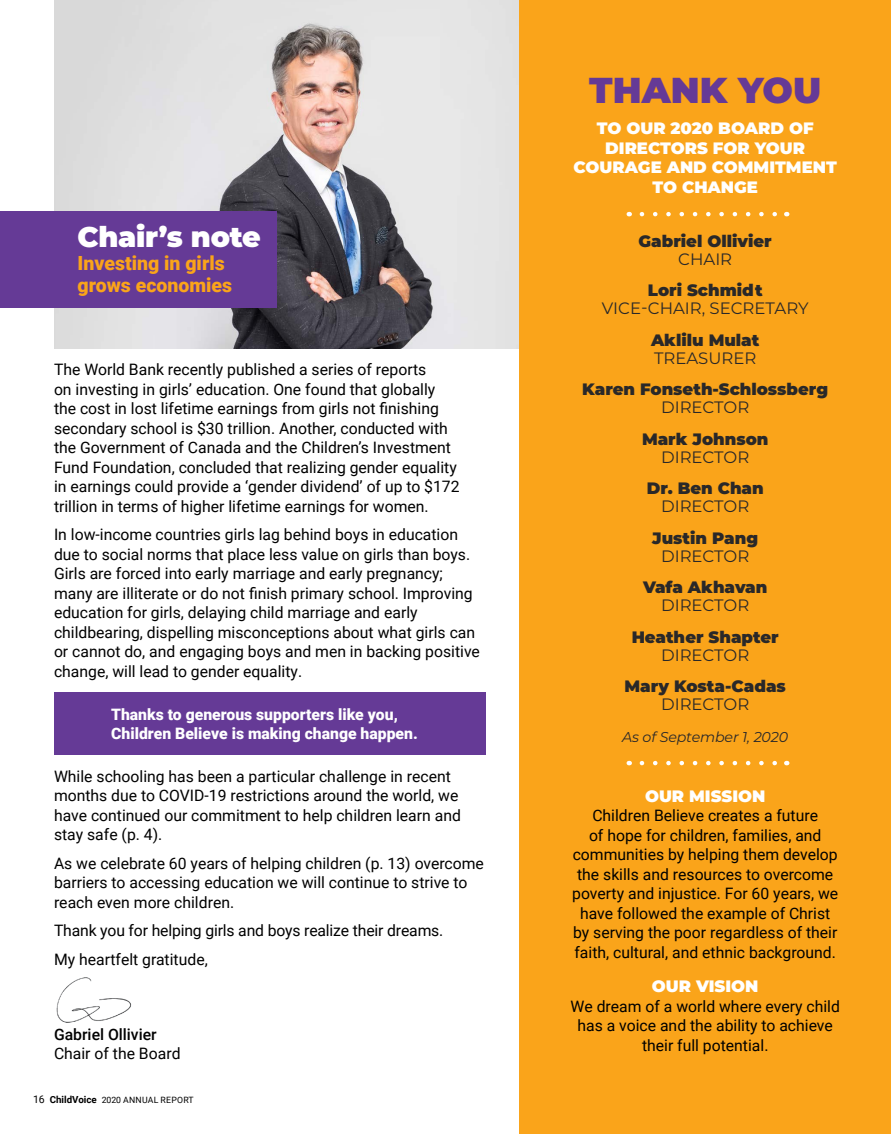
<style>
.page{position:relative;width:891px;height:1134px;background:#fff}
.page>*{position:absolute;margin:0;border:0;box-sizing:border-box;transform-origin:0 0}
.t1{font:900 36px "Montserrat";color:#653a96}
.t2{font:900 28.5px "Montserrat";letter-spacing:-.01em;color:#fff}
.t3{font:900 19.5px/22.5px "Roboto";color:#faa41a}
.t4{font:900 16.5px "Montserrat";color:#292829}
.t5{font:16.5px "Montserrat";color:#292829}
.t6{font:900 16.5px/19.5px "Montserrat";color:#fff;text-align:center}
.t7{font:15.75px/19.5px "Roboto";color:#000}
.t8{font:900 15.75px/19.5px "Roboto";color:#fff}
.t9{font:500 15.75px "Roboto";color:#000}
.t10{font:italic 14.25px "Montserrat";letter-spacing:-.01em;color:#292829}
.t11{font:8.7px "Roboto";letter-spacing:.03em;color:#000}
.s1{font-size:10.5px}
.s2{font-weight:700;font-size:9.75px}
</style>
<div class="page">
<img style="left:54px;top:0;width:465px;height:349px">
<div style="left:54px;top:692px;width:432px;height:63px;background:#653a96"></div>
<div style="left:0;top:211px;width:277px;height:96px;background:#653a96"></div>
<div style="left:519px;top:0;width:372px;height:1134px;background:#faa41a"></div>
<svg style="left:642px;top:212px;width:135px;height:4px"></svg>
<svg style="left:642px;top:761px;width:135px;height:4px"></svg>
<img style="left:56px;top:977px;width:76px;height:46px">
<h2 class="t2" style="left:78px;top:216px;width:185px">Chair’s note</h2>
<p class="t3" style="left:78px;top:251px;width:156px">Investing in girls grows economies</p>
<p class="t7" style="left:54px;top:359px;width:407px">The World Bank recently published a series of reports<br>on investing in girls’ education. One found that globally the cost in lost lifetime earnings from girls not finishing secondary school is $30 trillion. Another, conducted with the Government of Canada and the Children’s Investment Fund Foundation, concluded that realizing gender equality in earnings could provide a ‘gender dividend’ of up to $172 trillion in terms of higher lifetime earnings for women.</p>
<p class="t7" style="left:54px;top:524px;width:428px">In low-income countries girls lag behind boys in education due to social norms that place less value on girls than boys.<br>Girls are forced into early marriage and early pregnancy; many are illiterate or do not finish primary school. Improving education for girls, delaying child marriage and early childbearing, dispelling misconceptions about what girls can or cannot do, and engaging boys and men in backing positive change, will lead to gender equality.</p>
<p class="t8" style="left:111px;top:704px;width:308px">Thanks to generous supporters like you,<br>Children Believe is making change happen.</p>
<p class="t7" style="left:54px;top:766px;width:408px">While schooling has been a particular challenge in recent months due to COVID-19 restrictions around the world, we have continued our commitment to help children learn and stay safe (p. 4).</p>
<p class="t7" style="left:54px;top:853px;width:431px">As we celebrate 60 years of helping children (p. 13) overcome barriers to accessing education we will continue to strive to reach even more children.</p>
<p class="t7" style="left:54px;top:916px;width:391px;line-height:28.5px">Thank you for helping girls and boys realize their dreams.<br>My heartfelt gratitude,</p>
<p class="t9" style="left:54px;top:1023px;width:104px">Gabriel Ollivier</p>
<p class="t7" style="left:54px;top:1043px;width:128px">Chair of the Board</p>
<p class="t11" style="left:33px;top:1094px;width:162px"><span class="s1">16</span> <span class="s2">ChildVoice</span> 2020 ANNUAL REPORT</p>
<h1 class="t1" style="left:589px;top:63px;width:234px">THANK YOU</h1>
<p class="t6" style="left:574px;top:118px;width:265px">TO OUR 2020 BOARD OF<br>DIRECTORS FOR YOUR<br>COURAGE AND COMMITMENT<br>TO CHANGE</p>
<p class="t4" style="left:639px;top:229px;width:135px">Gabriel Ollivier</p>
<p class="t5" style="left:678px;top:248px;width:56px">CHAIR</p>
<p class="t4" style="left:648px;top:278px;width:116px">Lori Schmidt</p>
<p class="t5" style="left:602px;top:297px;width:208px">VICE-CHAIR, SECRETARY</p>
<p class="t4" style="left:651px;top:328px;width:110px">Aklilu Mulat</p>
<p class="t5" style="left:654px;top:347px;width:104px">TREASURER</p>
<p class="t4" style="left:582px;top:377px;width:247px">Karen Fonseth-Schlossberg</p>
<p class="t5" style="left:661px;top:396px;width:90px">DIRECTOR</p>
<p class="t4" style="left:642px;top:427px;width:128px">Mark Johnson</p>
<p class="t5" style="left:661px;top:446px;width:90px">DIRECTOR</p>
<p class="t4" style="left:647px;top:476px;width:119px">Dr. Ben Chan</p>
<p class="t5" style="left:661px;top:495px;width:90px">DIRECTOR</p>
<p class="t4" style="left:652px;top:526px;width:107px">Justin Pang</p>
<p class="t5" style="left:661px;top:545px;width:90px">DIRECTOR</p>
<p class="t4" style="left:643px;top:575px;width:126px">Vafa Akhavan</p>
<p class="t5" style="left:661px;top:594px;width:90px">DIRECTOR</p>
<p class="t4" style="left:632px;top:625px;width:149px">Heather Shapter</p>
<p class="t5" style="left:661px;top:644px;width:90px">DIRECTOR</p>
<p class="t4" style="left:624px;top:674px;width:163px">Mary Kosta-Cadas</p>
<p class="t5" style="left:661px;top:693px;width:90px">DIRECTOR</p>
<p class="t10" style="left:622px;top:727px;width:168px">As of September 1, 2020</p>
<p class="t6" style="left:645px;top:785px;width:122px">OUR MISSION</p>
<p class="t7" style="left:572px;top:805px;width:267px;text-align:center">Children Believe creates a future<br>of hope for children, families, and communities by helping them develop the skills and resources to overcome poverty and injustice. For 60 years, we have followed the example of Christ by serving the poor regardless of their faith, cultural, and ethnic background.</p>
<p class="t6" style="left:652px;top:976px;width:108px">OUR VISION</p>
<p class="t7" style="left:571px;top:996px;width:271px;text-align:center">We dream of a world where every child has a voice and the ability to achieve their full potential.</p>
</div>
